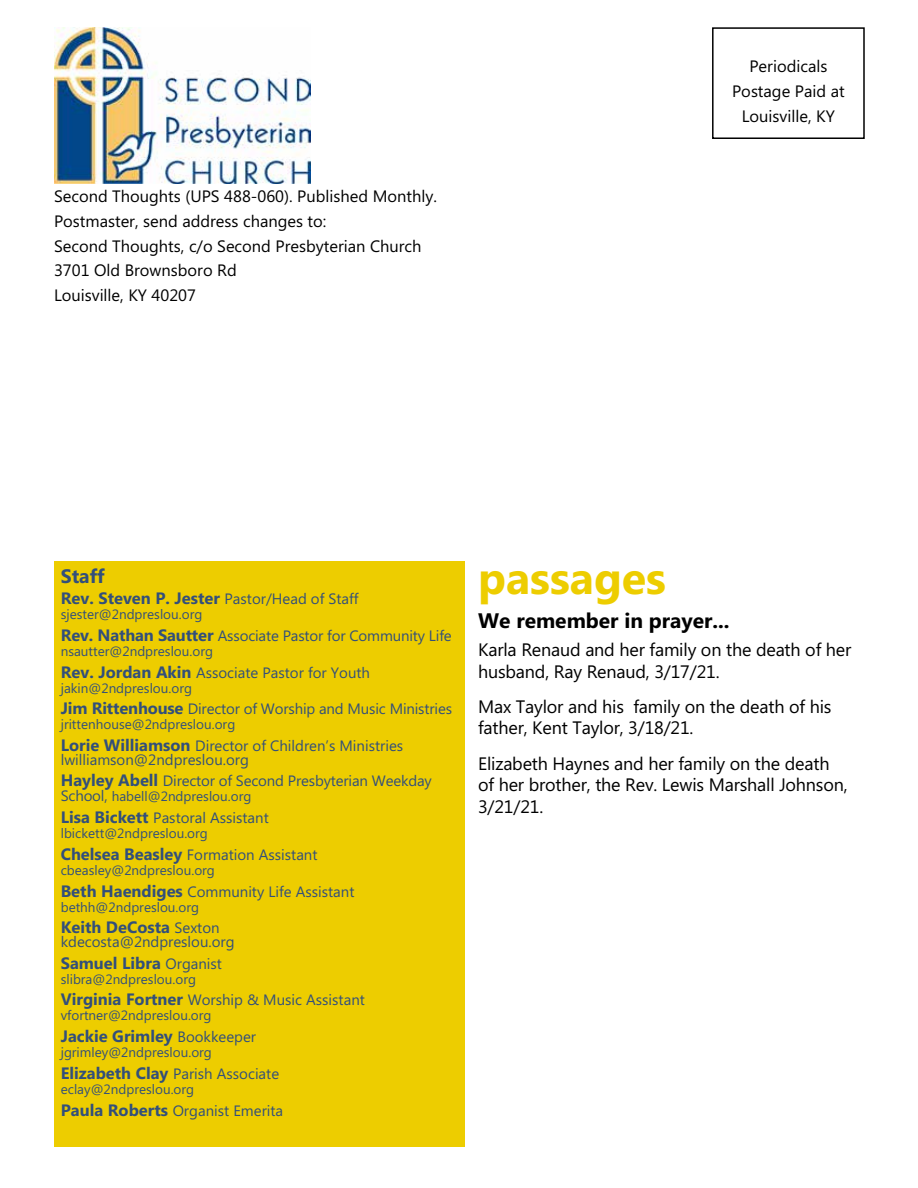
<style>
.page{position:relative;width:918px;height:1188px;background:#fff}
.page>*{position:absolute;margin:0;border:0;box-sizing:border-box;transform-origin:0 0}
.t1{font:700 45px "Microsoft Phags Pa";color:#edcd00}
.t2{font:700 21px "Microsoft Phags Pa";color:#000}
.t3{font:700 19.5px "Microsoft Phags Pa";color:#324f7b}
.t4{font:18px/21.6px "Microsoft Phags Pa";letter-spacing:-.01em;color:#000}
.t5{font:16.5px/24.8px "Microsoft Phags Pa";color:#000;text-align:center}
.t6{font:700 16.5px "Microsoft Phags Pa";color:#324f7b}
.t7{font:15px/13.5px "Microsoft Phags Pa";color:#324f7b}
.t8{font:13.5px "Microsoft Phags Pa";color:#324f7b}
.s1{font-weight:400;font-size:15px}
.s2{font-weight:700;font-size:16.5px}
.s3{font-size:15px}
</style>
<div class="page">
<div style="left:54px;top:562px;width:410px;height:585px;background:#edcd00"></div>
<div style="left:712px;top:27px;width:153px;height:112px;border:2px solid #000"></div>
<img style="left:54px;top:27px;width:256px;height:156px">
<svg style="left:862px;top:40px;width:1px;height:13px"></svg>
<p class="t5" style="left:54px;top:183px;width:385px;text-align:left">Second Thoughts (UPS 488-060). Published Monthly.<br>Postmaster, send address changes to:<br>Second Thoughts, c/o Second Presbyterian Church 3701 Old Brownsboro Rd<br>Louisville, KY 40207</p>
<p class="t5" style="left:732px;top:53px;width:114px">Periodicals<br>Postage Paid at<br>Louisville, KY</p>
<h3 class="t3" style="left:61px;top:562px;width:45px">Staff</h3>
<p class="t6" style="left:61px;top:586px;width:299px">Rev. Steven P. Jester <span class="s1">Pastor/Head of Staff</span></p>
<p class="t8" style="left:61px;top:605px;width:143px">sjester@2ndpreslou.org</p>
<p class="t7" style="left:61px;top:628px;width:392px"><span class="s2">Rev. Nathan Sautter</span> Associate Pastor for Community Life</p>
<p class="t8" style="left:61px;top:642px;width:154px">nsautter@2ndpreslou.org</p>
<p class="t7" style="left:61px;top:665px;width:311px"><span class="s2">Rev. Jordan Akin</span> Associate Pastor for Youth</p>
<p class="t8" style="left:61px;top:678px;width:133px">jakin@2ndpreslou.org</p>
<p class="t7" style="left:61px;top:701px;width:393px"><span class="s2">Jim Rittenhouse</span> Director of Worship and Music Ministries</p>
<p class="t8" style="left:61px;top:715px;width:176px">jrittenhouse@2ndpreslou.org</p>
<p class="t7" style="left:61px;top:738px;width:344px"><span class="s2">Lorie Williamson</span> Director of Children’s Ministries lwilliamson@2ndpreslou.org</p>
<p class="t7" style="left:61px;top:773px;width:373px"><span class="s2">Hayley Abell</span> Director of Second Presbyterian Weekday</p>
<p class="t8" style="left:61px;top:787px;width:192px"><span class="s3">School,</span> habell@2ndpreslou.org</p>
<p class="t7" style="left:61px;top:810px;width:210px"><span class="s2">Lisa Bickett</span> Pastoral Assistant</p>
<p class="t8" style="left:61px;top:824px;width:149px">lbickett@2ndpreslou.org</p>
<p class="t7" style="left:61px;top:847px;width:258px"><span class="s2">Chelsea Beasley</span> Formation Assistant</p>
<p class="t8" style="left:61px;top:861px;width:156px">cbeasley@2ndpreslou.org</p>
<p class="t7" style="left:61px;top:884px;width:295px"><span class="s2">Beth Haendiges</span> Community Life Assistant</p>
<p class="t8" style="left:61px;top:897px;width:140px">bethh@2ndpreslou.org</p>
<p class="t6" style="left:61px;top:916px;width:160px">Keith DeCosta <span class="s1">Sexton</span></p>
<p class="t7" style="left:61px;top:934px;width:175px">kdecosta@2ndpreslou.org</p>
<p class="t6" style="left:61px;top:951px;width:163px">Samuel Libra <span class="s1">Organist</span></p>
<p class="t8" style="left:61px;top:969px;width:137px">slibra@2ndpreslou.org</p>
<p class="t7" style="left:61px;top:992px;width:306px"><span class="s2">Virginia Fortner</span> Worship &amp; Music Assistant</p>
<p class="t8" style="left:61px;top:1006px;width:152px">vfortner@2ndpreslou.org</p>
<p class="t6" style="left:61px;top:1024px;width:197px">Jackie Grimley <span class="s1">Bookkeeper</span></p>
<p class="t8" style="left:61px;top:1043px;width:153px">jgrimley@2ndpreslou.org</p>
<p class="t7" style="left:61px;top:1066px;width:220px"><span class="s2">Elizabeth Clay</span> Parish Associate</p>
<p class="t8" style="left:61px;top:1080px;width:135px">eclay@2ndpreslou.org</p>
<p class="t7" style="left:61px;top:1103px;width:224px"><span class="s2">Paula Roberts</span> Organist Emerita</p>
<h1 class="t1" style="left:478px;top:546px;width:189px">passages</h1>
<h2 class="t2" style="left:478px;top:606px;width:253px">We remember in prayer...</h2>
<p class="t4" style="left:478px;top:638px;width:375px">Karla Renaud and her family on the death of her husband, Ray Renaud, 3/17/21.</p>
<p class="t4" style="left:478px;top:695px;width:355px">Max Taylor and his family on the death of his father, Kent Taylor, 3/18/21.</p>
<p class="t4" style="left:478px;top:751px;width:371px">Elizabeth Haynes and her family on the death of her brother, the Rev. Lewis Marshall Johnson,<br>3/21/21.</p>
</div>
